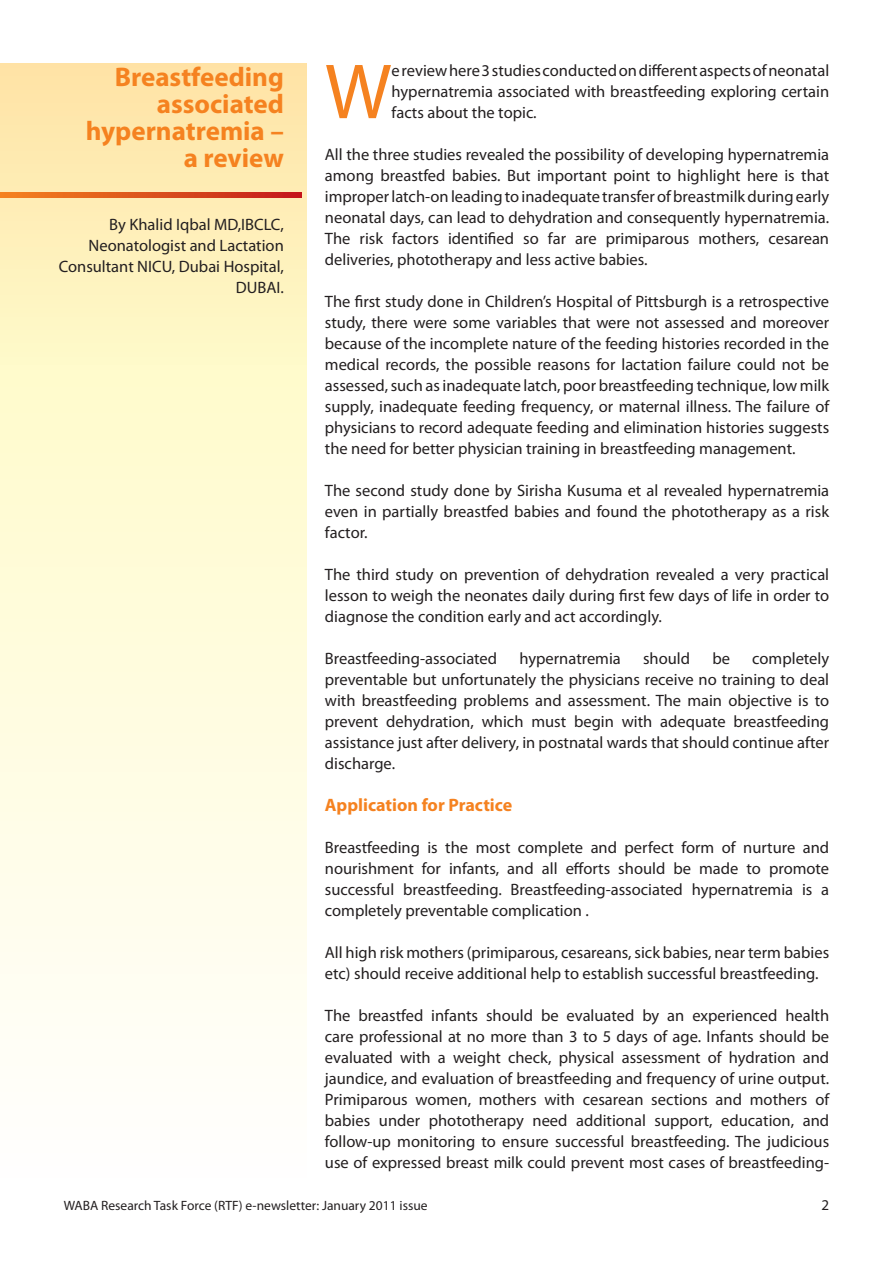
<style>
.page{position:relative;width:893px;height:1263px;background:#fff}
.page>*{position:absolute;margin:0;border:0;box-sizing:border-box;transform-origin:0 0}
.t1{font:78.75px "Myriad Pro";color:#f58220}
.t2{font:700 27px/27px "Myriad Pro";color:#f58220;text-align:right}
.t3{font:700 18px "Myriad Pro";color:#f58220}
.t4{font:16.5px/21px "Myriad Pro";color:#231f20;text-align:justify}
.t5{font:13.5px "Myriad Pro";color:#231f20}
</style>
<div class="page">
<div style="left:0;top:64px;width:307px;height:1114px;background:linear-gradient(to bottom,#feedae,#fff)"></div>
<svg style="left:0;top:193px;width:301px;height:4px"></svg>
<h2 class="t2" style="left:86px;top:62px;width:200px">Breastfeeding associated hypernatremia – a review</h2>
<p class="t4" style="left:59px;top:213px;width:227px;text-align:right">By Khalid Iqbal MD,IBCLC,<br>Neonatologist and Lactation<br>Consultant NICU, Dubai Hospital,<br>DUBAI.</p>
<h1 class="t1" style="left:325px;top:43px;width:68px">W</h1>
<p class="t4" style="left:392px;top:60px;width:439px">e review here 3 studies conducted on different aspects of neonatal hypernatremia associated with breastfeeding exploring certain facts about the topic.</p>
<p class="t4" style="left:325px;top:144px;width:506px">All the three studies revealed the possibility of developing hypernatremia among breastfed babies. But important point to highlight here is that improper latch-on leading to inadequate transfer of breastmilk during early neonatal days, can lead to dehydration and consequently hypernatremia.<br>The risk factors identified so far are primiparous mothers, cesarean deliveries, phototherapy and less active babies.</p>
<p class="t4" style="left:325px;top:291px;width:506px">The first study done in Children’s Hospital of Pittsburgh is a retrospective study, there were some variables that were not assessed and moreover because of the incomplete nature of the feeding histories recorded in the medical records, the possible reasons for lactation failure could not be assessed, such as inadequate latch, poor breastfeeding technique, low milk supply, inadequate feeding frequency, or maternal illness. The failure of physicians to record adequate feeding and elimination histories suggests the need for better physician training in breastfeeding management.</p>
<p class="t4" style="left:325px;top:480px;width:506px">The second study done by Sirisha Kusuma et al revealed hypernatremia even in partially breastfed babies and found the phototherapy as a risk factor.</p>
<p class="t4" style="left:325px;top:564px;width:506px">The third study on prevention of dehydration revealed a very practical lesson to weigh the neonates daily during first few days of life in order to diagnose the condition early and act accordingly.</p>
<p class="t4" style="left:325px;top:648px;width:174px">Breastfeeding-associated</p>
<p class="t4" style="left:519px;top:648px;width:103px">hypernatremia</p>
<p class="t4" style="left:643px;top:648px;width:49px">should</p>
<p class="t4" style="left:712px;top:648px;width:19px">be</p>
<p class="t4" style="left:325px;top:648px;width:506px;text-indent:427px">completely preventable but unfortunately the physicians receive no training to deal with breastfeeding problems and assessment. The main objective is to prevent dehydration, which must begin with adequate breastfeeding assistance just after delivery, in postnatal wards that should continue after discharge.</p>
<p class="t3" style="left:325px;top:793px;width:189px">Application for Practice</p>
<p class="t4" style="left:325px;top:837px;width:506px">Breastfeeding is the most complete and perfect form of nurture and nourishment for infants, and all efforts should be made to promote successful breastfeeding. Breastfeeding-associated hypernatremia is a completely preventable complication .</p>
<p class="t4" style="left:325px;top:942px;width:506px">All high risk mothers (primiparous, cesareans, sick babies, near term babies etc) should receive additional help to establish successful breastfeeding.</p>
<p class="t4" style="left:325px;top:1005px;width:506px">The breastfed infants should be evaluated by an experienced health care professional at no more than 3 to 5 days of age. Infants should be evaluated with a weight check, physical assessment of hydration and jaundice, and evaluation of breastfeeding and frequency of urine output.<br>Primiparous women, mothers with cesarean sections and mothers of babies under phototherapy need additional support, education, and follow-up monitoring to ensure successful breastfeeding. The judicious use of expressed breast milk could prevent most cases of breastfeeding-</p>
<p class="t5" style="left:64px;top:1197px;width:365px">WABA Research Task Force (RTF) e-newsletter: January 2011 issue</p>
</div>
